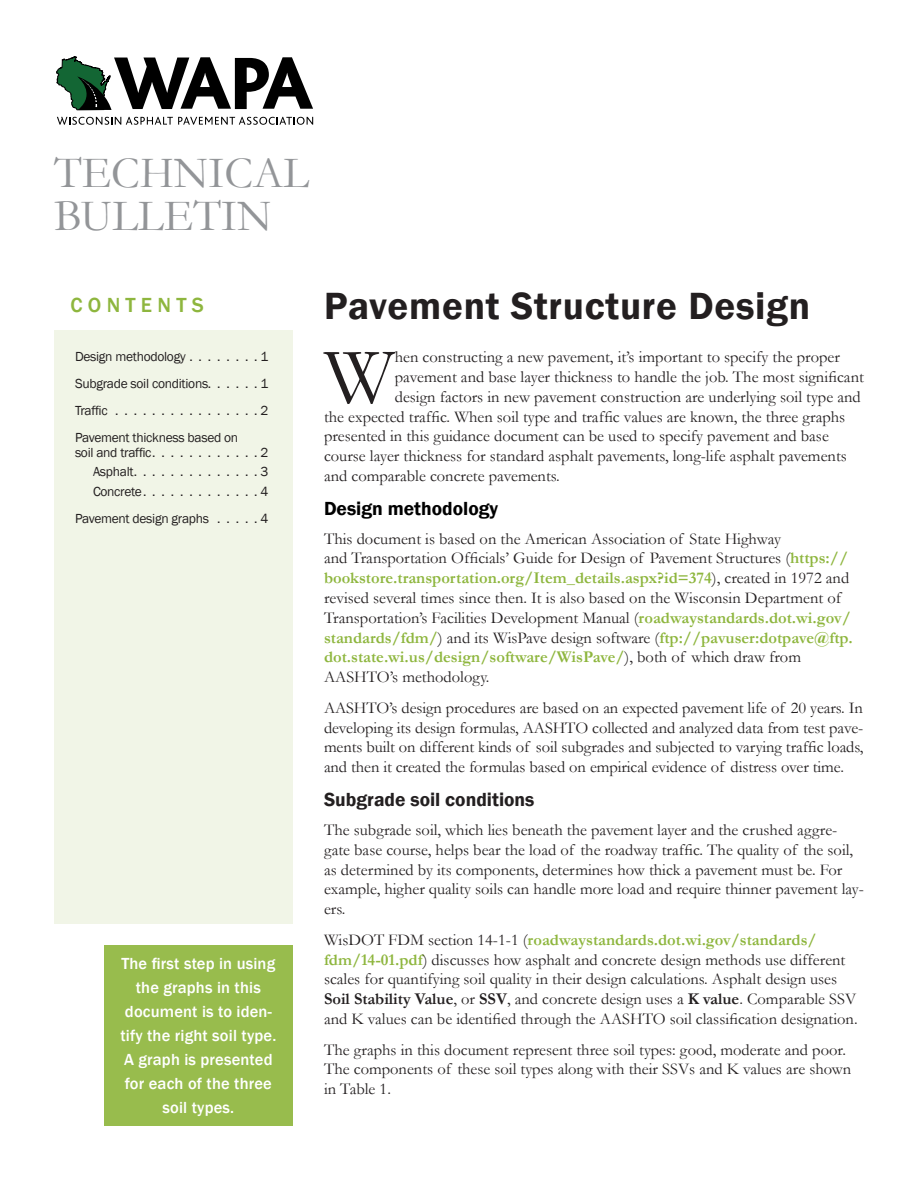
<style>
.page{position:relative;width:918px;height:1188px;background:#fff}
.page>*{position:absolute;margin:0;border:0;box-sizing:border-box;transform-origin:0 0}
.Body_Copy_with_Drop{font:79.95px "Garamond";color:#231f20}
.t1{font:45px/43.5px "Garamond";color:#939598}
.Section_Title{font:600 39px "Franklin Gothic";letter-spacing:.02em;color:#231f20}
.Contents_Header{font:500 21px "Franklin Gothic";letter-spacing:.25em;color:#8eb63e}
.SubSection_Header{font:600 19.5px "Franklin Gothic";color:#231f20}
.SubSection_Header-2{font:600 19.5px "Franklin Gothic";color:#000}
.Body_Copy_Regular{font:16.5px/19.8px "Garamond";color:#231f20}
.Body_Copy_with_Drop-2{font:16.5px "Garamond";color:#231f20}
.Pull_Quote{font:500 16.5px/24px "Franklin Gothic";letter-spacing:.01em;color:#fff;text-align:center}
.Contents_Items{font:13.5px/15px "Franklin Gothic";letter-spacing:-.02em;color:#231f20}
.Contents_Sub_section{font:13.5px "Franklin Gothic";letter-spacing:-.02em;color:#231f20}
.s1{font-weight:700;color:#8eb63e}
.s2{font-weight:700}
</style>
<div class="page">
<svg style="left:56px;top:56px;width:257px;height:69px"></svg>
<div style="left:54px;top:330px;width:238px;height:594px;background:#f1f5e7"></div>
<div style="left:104px;top:945px;width:189px;height:180px;background:#98bc4d"></div>
<h2 class="t1" style="left:54px;top:150px;width:257px">TECHNICAL<br>BULLETIN</h2>
<p class="Contents_Header" style="left:70px;top:292px;width:135px">CONTENTS</p>
<p class="Contents_Items" style="left:75px;top:349px;width:112px">Design methodology</p>
<p class="Contents_Items" style="left:261px;top:349px;width:9px">1</p>
<p class="Contents_Items" style="left:75px;top:376px;width:195px">Subgrade soil conditions . . . . . . 1</p>
<p class="Contents_Items" style="left:75px;top:403px;width:34px">Traffic</p>
<p class="Contents_Items" style="left:261px;top:403px;width:9px">2</p>
<p class="Contents_Items" style="left:75px;top:430px;width:195px">Pavement thickness based on<br>soil and traffic . . . . . . . . . . . . 2</p>
<p class="Contents_Sub_section" style="left:93px;top:464px;width:177px">Asphalt . . . . . . . . . . . . . . 3</p>
<p class="Contents_Sub_section" style="left:93px;top:483px;width:177px">Concrete . . . . . . . . . . . . . 4</p>
<p class="Contents_Items" style="left:75px;top:511px;width:136px">Pavement design graphs</p>
<p class="Contents_Items" style="left:261px;top:511px;width:9px">4</p>
<p class="Pull_Quote" style="left:120px;top:951px;width:157px">The first step in using the graphs in this document is to iden&shy;tify the right soil type.<br>A graph is presented for each of the three soil types.</p>
<p class="Section_Title" style="left:324px;top:282px;width:488px">Pavement Structure Design</p>
<p class="Body_Copy_with_Drop" style="left:324px;top:323px;width:72px">W</p>
<p class="Body_Copy_with_Drop-2" style="left:395px;top:346px;width:447px">hen constructing a new pavement, it’s important to specify the proper</p>
<p class="Body_Copy_with_Drop-2" style="left:395px;top:366px;width:471px">pavement and base layer thickness to handle the job. The most significant</p>
<p class="Body_Copy_with_Drop-2" style="left:395px;top:386px;width:467px">design factors in new pavement construction are underlying soil type and</p>
<p class="Body_Copy_with_Drop-2" style="left:324px;top:405px;width:523px">the expected traffic. When soil type and traffic values are known, the three graphs</p>
<p class="Body_Copy_with_Drop-2" style="left:324px;top:425px;width:506px">presented in this guidance document can be used to specify pavement and base</p>
<p class="Body_Copy_with_Drop-2" style="left:324px;top:445px;width:524px">course layer thickness for standard asphalt pavements, long-life asphalt pavements</p>
<p class="Body_Copy_with_Drop-2" style="left:324px;top:465px;width:237px">and comparable concrete pavements.</p>
<p class="SubSection_Header-2" style="left:324px;top:497px;width:176px">Design methodology</p>
<p class="Body_Copy_Regular" style="left:324px;top:528px;width:530px">This document is based on the American Association of State Highway<br>and Transportation Officials’ Guide for Design of Pavement Structures (<span class="s1">https:// bookstore.transportation.org/Item_details.aspx?id=374</span>), created in 1972 and revised several times since then. It is also based on the Wisconsin Department of Transportation’s Facilities Development Manual (<span class="s1">roadwaystandards.dot.wi.gov/ standards/fdm/</span>) and its WisPave design software (<span class="s1">ftp://pavuser:dotpave@ftp. dot.state.wi.us/design/software/WisPave/</span>), both of which draw from AASHTO’s methodology.</p>
<p class="Body_Copy_Regular" style="left:324px;top:697px;width:541px;text-align:justify">AASHTO’s design procedures are based on an expected pavement life of 20 years. In developing its design formulas, AASHTO collected and analyzed data from test pave&shy;ments built on different kinds of soil subgrades and subjected to varying traffic loads, and then it created the formulas based on empirical evidence of distress over time.</p>
<p class="SubSection_Header" style="left:324px;top:788px;width:212px">Subgrade soil conditions</p>
<p class="Body_Copy_Regular" style="left:324px;top:819px;width:542px">The subgrade soil, which lies beneath the pavement layer and the crushed aggre&shy;gate base course, helps bear the load of the roadway traffic. The quality of the soil, as determined by its components, determines how thick a pavement must be. For example, higher quality soils can handle more load and require thinner pavement lay&shy;ers.</p>
<p class="Body_Copy_Regular" style="left:324px;top:929px;width:535px">WisDOT FDM section 14-1-1 (<span class="s1">roadwaystandards.dot.wi.gov/standards/ fdm/14-01.pdf</span>) discusses how asphalt and concrete design methods use different scales for quantifying soil quality in their design calculations. Asphalt design uses <span class="s2">Soil Stability Value</span>, or <span class="s2">SSV</span>, and concrete design uses a <span class="s2">K value</span>. Comparable SSV and K values can be identified through the AASHTO soil classification designation.</p>
<p class="Body_Copy_Regular" style="left:324px;top:1039px;width:529px">The graphs in this document represent three soil types: good, moderate and poor.<br>The components of these soil types along with their SSVs and K values are shown in Table 1.</p>
</div>
